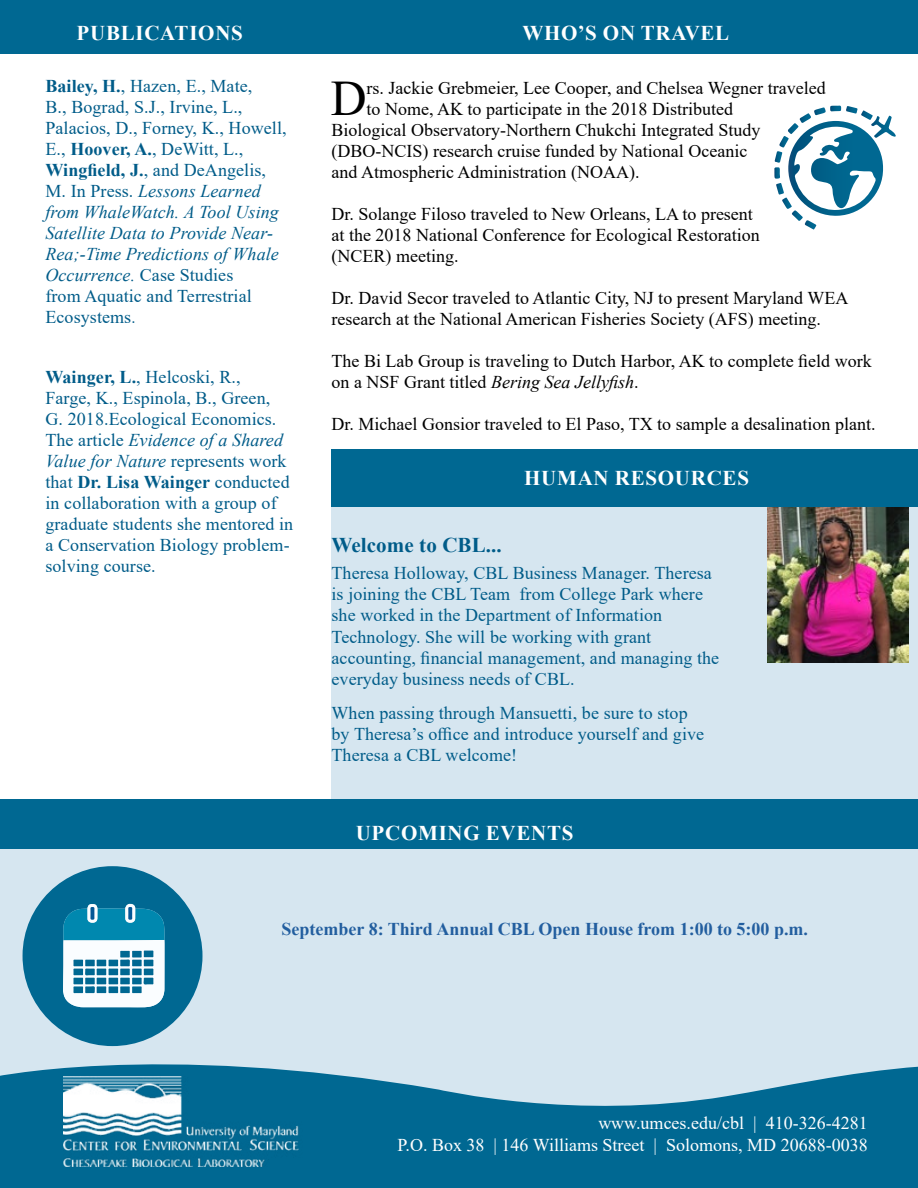
<style>
.page{position:relative;width:918px;height:1188px;background:#fff}
.page>*{position:absolute;margin:0;border:0;box-sizing:border-box;transform-origin:0 0}
.t1{font:49.65px "Times New Roman";color:#000}
.t2{font:700 21px "Times New Roman";letter-spacing:.035em;color:#fff}
.t3{font:700 21px "Times New Roman";letter-spacing:.005em;color:#005c89}
.t4{font:18px/21px "Times New Roman";letter-spacing:.005em;color:#005c89}
.t5{font:18px/21px "Times New Roman";color:#000}
.t6{font:18px/21.6px "Times New Roman";color:#fff;text-align:right}
.t7{font:700 18px "Times New Roman";color:#225e9f}
.s1{font-weight:700}
.s2{font-style:italic}
.s3{font-size:16.5px}
</style>
<div class="page">
<div style="left:332px;top:457px;width:586px;height:342px;background:#d6e6f0"></div>
<img style="left:768px;top:506px;width:140px;height:156px">
<div style="left:0;top:820px;width:918px;height:323px;background:#d6e6f0"></div>
<svg style="left:0;top:1046px;width:918px;height:142px;fill:#006892"></svg>
<div style="left:0;top:799px;width:918px;height:50px;background:#006892"></div>
<div style="left:0;top:0;width:918px;height:54px;background:#006892"></div>
<svg style="left:22px;top:866px;width:181px;height:180px"></svg>
<svg style="left:774px;top:106px;width:122px;height:124px"></svg>
<img style="left:63px;top:1077px;width:240px;height:89px">
<div style="left:332px;top:449px;width:586px;height:57px;background:#006892"></div>
<p class="t2" style="left:77px;top:18px;width:168px">PUBLICATIONS</p>
<p class="t2" style="left:522px;top:18px;width:208px">WHO’S ON TRAVEL</p>
<p class="t4" style="left:45px;top:75px;width:243px"><span class="s1">Bailey, H.</span>, Hazen, E., Mate,<br>B., Bograd, S.J., Irvine, L.,<br>Palacios, D., Forney, K., Howell,<br>E., <span class="s1">Hoover, A.</span>, DeWitt, L.,<br><span class="s1">Wingfield, J.</span>, and DeAngelis,<br>M. In Press. <span class="s2">Lessons Learned from WhaleWatch. A Tool Using<br>Satellite Data to Provide Near-<br>Rea;-Time Predictions of Whale<br>Occurrence.</span> Case Studies<br>from Aquatic and Terrestrial<br>Ecosystems<span class="s3">.</span></p>
<p class="t4" style="left:45px;top:366px;width:249px"><span class="s1">Wainger, L.</span>, Helcoski, R.,<br>Farge, K., Espinola, B., Green,<br>G. 2018.Ecological Economics.<br>The article <span class="s2">Evidence of a Shared<br>Value for Nature</span> represents work that <span class="s1">Dr. Lisa Wainger</span> conducted in collaboration with a group of graduate students she mentored in a Conservation Biology problem&shy;solving course.</p>
<h1 class="t1" style="left:331px;top:63px;width:37px">D</h1>
<p class="t5" style="left:367px;top:77px;width:461px">rs. Jackie Grebmeier, Lee Cooper, and Chelsea Wegner traveled</p>
<p class="t5" style="left:367px;top:98px;width:368px">to Nome, AK to participate in the 2018 Distributed</p>
<p class="t5" style="left:332px;top:119px;width:430px">Biological Observatory-Northern Chukchi Integrated Study</p>
<p class="t5" style="left:332px;top:140px;width:417px">(DBO-NCIS) research cruise funded by National Oceanic</p>
<p class="t5" style="left:332px;top:161px;width:309px">and Atmospheric Administration (NOAA).</p>
<p class="t5" style="left:332px;top:203px;width:430px">Dr. Solange Filoso traveled to New Orleans, LA to present at the 2018 National Conference for Ecological Restoration (NCER) meeting.</p>
<p class="t5" style="left:332px;top:287px;width:518px">Dr. David Secor traveled to Atlantic City, NJ to present Maryland WEA research at the National American Fisheries Society (AFS) meeting.</p>
<p class="t5" style="left:332px;top:350px;width:542px">The Bi Lab Group is traveling to Dutch Harbor, AK to complete field work on a NSF Grant titled <span class="s2">Bering Sea Jellyfish</span>.</p>
<p class="t5" style="left:332px;top:413px;width:546px">Dr. Michael Gonsior traveled to El Paso, TX to sample a desalination plant.</p>
<p class="t2" style="left:524px;top:463px;width:226px">HUMAN RESOURCES</p>
<p class="t3" style="left:332px;top:530px;width:172px">Welcome to CBL...</p>
<p class="t4" style="left:332px;top:562px;width:389px">Theresa Holloway, CBL Business Manager. Theresa is joining the CBL Team from College Park where she worked in the Department of Information Technology. She will be working with grant accounting, financial management, and managing the everyday business needs of CBL.</p>
<p class="t4" style="left:332px;top:702px;width:374px">When passing through Mansuetti, be sure to stop by Theresa’s office and introduce yourself and give<br>Theresa a CBL welcome!</p>
<p class="t2" style="left:356px;top:818px;width:219px">UPCOMING EVENTS</p>
<p class="t7" style="left:282px;top:916px;width:528px">September 8: Third Annual CBL Open House from 1:00 to 5:00 p.m.</p>
<p class="t6" style="left:398px;top:1112px;width:472px">www.umces.edu/cbl | 410-326-4281<br>P.O. Box 38 | 146 Williams Street | Solomons, MD 20688-0038</p>
</div>
